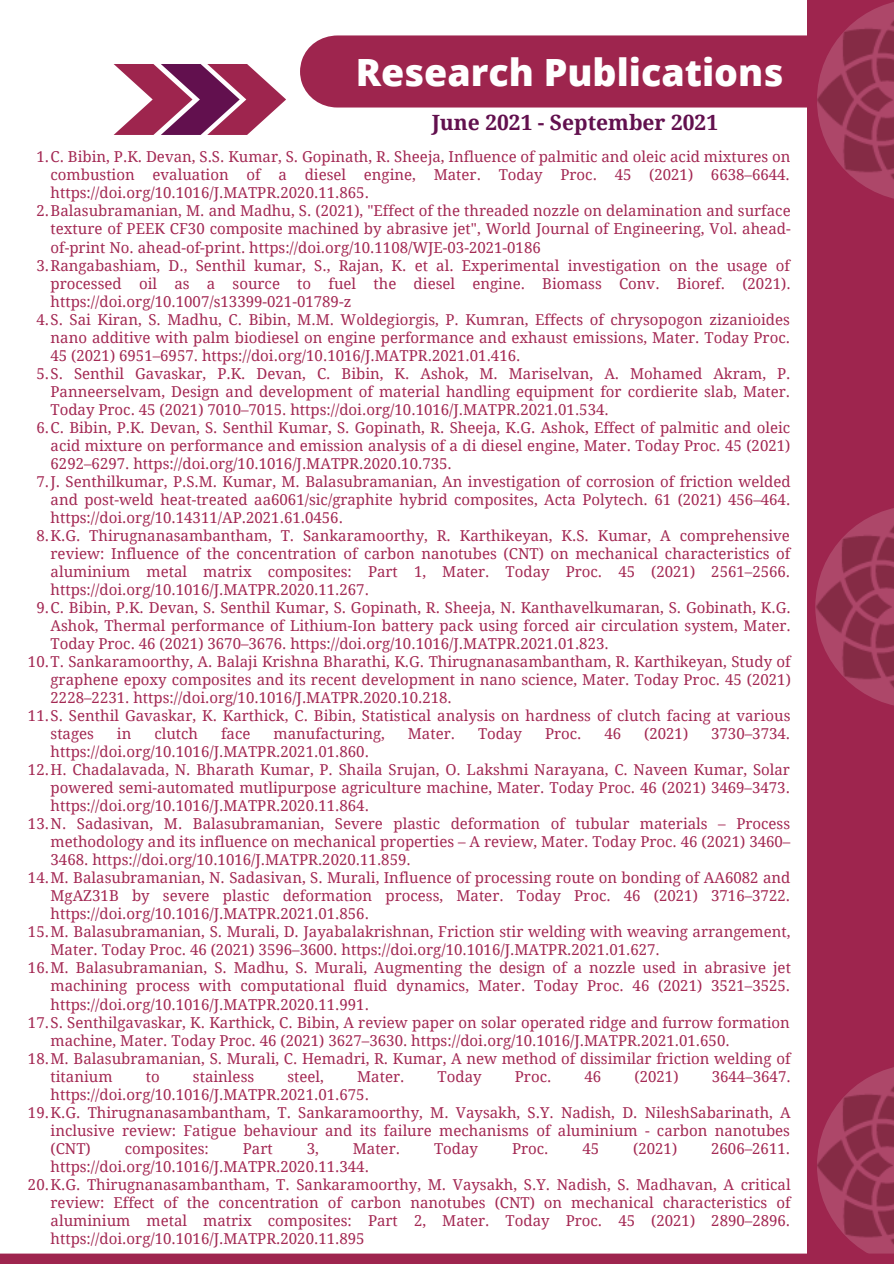
<style>
.page{position:relative;width:894px;height:1264px;background:#fff}
.page>*{position:absolute;margin:0;border:0;box-sizing:border-box;transform-origin:0 0}
.t1{font:800 37.5px "Open Sans";color:#fff}
.t2{font:700 21px "Droid Serif";color:#62104e}
.t3{font:15px/18px "Droid Serif";color:#a32853;text-align:justify}
</style>
<div class="page">
<div style="left:300px;top:35px;width:507px;height:72px;background:#9e254e"></div>
<div style="left:807px;top:0;width:86px;height:1263px;background:#9e254e"></div>
<svg style="left:114px;top:64px;width:172px;height:71px"></svg>
<img style="left:817px;top:2px;width:76px;height:197px">
<img style="left:815px;top:508px;width:78px;height:197px">
<img style="left:817px;top:1067px;width:76px;height:186px">
<svg style="left:0;top:1253px;width:893px;height:10px;background:#a33057"></svg>
<p class="t1" style="left:355px;top:46px;width:429px">Research Publications</p>
<p class="t2" style="left:432px;top:110px;width:287px">June 2021 - September 2021</p>
<p class="t3" style="left:51px;top:148px;width:741px;text-indent:-14px">1.C. Bibin, P.K. Devan, S.S. Kumar, S. Gopinath, R. Sheeja, Influence of palmitic and oleic acid mixtures on combustion evaluation of a diesel engine, Mater. Today Proc. 45 (2021) 6638–6644. https://doi.org/10.1016/J.MATPR.2020.11.865.</p>
<p class="t3" style="left:51px;top:202px;width:741px;text-indent:-14px">2.Balasubramanian, M. and Madhu, S. (2021), "Effect of the threaded nozzle on delamination and surface texture of PEEK CF30 composite machined by abrasive jet", World Journal of Engineering, Vol. ahead&shy;of-print No. ahead-of-print. https://doi.org/10.1108/WJE-03-2021-0186</p>
<p class="t3" style="left:51px;top:256px;width:741px;text-indent:-14px">3.Rangabashiam, D., Senthil kumar, S., Rajan, K. et al. Experimental investigation on the usage of processed oil as a source to fuel the diesel engine. Biomass Conv. Bioref. (2021). https://doi.org/10.1007/s13399-021-01789-z</p>
<p class="t3" style="left:51px;top:310px;width:740px;text-indent:-14px">4.S. Sai Kiran, S. Madhu, C. Bibin, M.M. Woldegiorgis, P. Kumran, Effects of chrysopogon zizanioides nano additive with palm biodiesel on engine performance and exhaust emissions, Mater. Today Proc.<br>45 (2021) 6951–6957. https://doi.org/10.1016/J.MATPR.2021.01.416.</p>
<p class="t3" style="left:51px;top:364px;width:741px;text-indent:-14px">5.S. Senthil Gavaskar, P.K. Devan, C. Bibin, K. Ashok, M. Mariselvan, A. Mohamed Akram, P.<br>Panneerselvam, Design and development of material handling equipment for cordierite slab, Mater.<br>Today Proc. 45 (2021) 7010–7015. https://doi.org/10.1016/J.MATPR.2021.01.534.</p>
<p class="t3" style="left:51px;top:418px;width:741px;text-indent:-14px">6.C. Bibin, P.K. Devan, S. Senthil Kumar, S. Gopinath, R. Sheeja, K.G. Ashok, Effect of palmitic and oleic acid mixture on performance and emission analysis of a di diesel engine, Mater. Today Proc. 45 (2021)<br>6292–6297. https://doi.org/10.1016/J.MATPR.2020.10.735.</p>
<p class="t3" style="left:51px;top:472px;width:741px;text-indent:-14px">7.J. Senthilkumar, P.S.M. Kumar, M. Balasubramanian, An investigation of corrosion of friction welded and post-weld heat-treated aa6061/sic/graphite hybrid composites, Acta Polytech. 61 (2021) 456–464. https://doi.org/10.14311/AP.2021.61.0456.</p>
<p class="t3" style="left:51px;top:526px;width:741px;text-indent:-14px">8.K.G. Thirugnanasambantham, T. Sankaramoorthy, R. Karthikeyan, K.S. Kumar, A comprehensive review: Influence of the concentration of carbon nanotubes (CNT) on mechanical characteristics of aluminium metal matrix composites: Part 1, Mater. Today Proc. 45 (2021) 2561–2566. https://doi.org/10.1016/J.MATPR.2020.11.267.</p>
<p class="t3" style="left:51px;top:598px;width:741px;text-indent:-14px">9.C. Bibin, P.K. Devan, S. Senthil Kumar, S. Gopinath, R. Sheeja, N. Kanthavelkumaran, S. Gobinath, K.G.<br>Ashok, Thermal performance of Lithium-Ion battery pack using forced air circulation system, Mater.<br>Today Proc. 46 (2021) 3670–3676. https://doi.org/10.1016/J.MATPR.2021.01.823.</p>
<p class="t3" style="left:51px;top:653px;width:741px;text-indent:-23px">10.T. Sankaramoorthy, A. Balaji Krishna Bharathi, K.G. Thirugnanasambantham, R. Karthikeyan, Study of graphene epoxy composites and its recent development in nano science, Mater. Today Proc. 45 (2021)<br>2228–2231. https://doi.org/10.1016/J.MATPR.2020.10.218.</p>
<p class="t3" style="left:51px;top:707px;width:741px;text-indent:-23px">11.S. Senthil Gavaskar, K. Karthick, C. Bibin, Statistical analysis on hardness of clutch facing at various stages</p>
<p class="t3" style="left:117px;top:725px;width:16px">in</p>
<p class="t3" style="left:154px;top:725px;width:45px">clutch</p>
<p class="t3" style="left:221px;top:725px;width:31px">face</p>
<p class="t3" style="left:273px;top:725px;width:113px">manufacturing,</p>
<p class="t3" style="left:408px;top:725px;width:49px">Mater.</p>
<p class="t3" style="left:478px;top:725px;width:45px">Today</p>
<p class="t3" style="left:545px;top:725px;width:38px">Proc.</p>
<p class="t3" style="left:604px;top:725px;width:18px">46</p>
<p class="t3" style="left:644px;top:725px;width:45px">(2021)</p>
<p class="t3" style="left:711px;top:725px;width:80px">3730–3734.</p>
<p class="t3" style="left:51px;top:743px;width:320px">https://doi.org/10.1016/J.MATPR.2021.01.860.</p>
<p class="t3" style="left:51px;top:761px;width:740px;text-indent:-23px">12.H. Chadalavada, N. Bharath Kumar, P. Shaila Srujan, O. Lakshmi Narayana, C. Naveen Kumar, Solar powered semi-automated mutlipurpose agriculture machine, Mater. Today Proc. 46 (2021) 3469–3473. https://doi.org/10.1016/J.MATPR.2020.11.864.</p>
<p class="t3" style="left:51px;top:815px;width:741px;text-indent:-23px">13.N. Sadasivan, M. Balasubramanian, Severe plastic deformation of tubular materials – Process methodology and its influence on mechanical properties – A review, Mater. Today Proc. 46 (2021) 3460– 3468. https://doi.org/10.1016/J.MATPR.2020.11.859.</p>
<p class="t3" style="left:51px;top:869px;width:741px;text-indent:-23px">14.M. Balasubramanian, N. Sadasivan, S. Murali, Influence of processing route on bonding of AA6082 and MgAZ31B by severe plastic deformation process, Mater. Today Proc. 46 (2021) 3716–3722. https://doi.org/10.1016/J.MATPR.2021.01.856.</p>
<p class="t3" style="left:51px;top:923px;width:741px;text-indent:-23px">15.M. Balasubramanian, S. Murali, D. Jayabalakrishnan, Friction stir welding with weaving arrangement,<br>Mater. Today Proc. 46 (2021) 3596–3600. https://doi.org/10.1016/J.MATPR.2021.01.627.</p>
<p class="t3" style="left:51px;top:959px;width:741px;text-indent:-23px">16.M. Balasubramanian, S. Madhu, S. Murali, Augmenting the design of a nozzle used in abrasive jet machining process with computational fluid dynamics, Mater. Today Proc. 46 (2021) 3521–3525. https://doi.org/10.1016/J.MATPR.2020.11.991.</p>
<p class="t3" style="left:51px;top:1013px;width:740px;text-indent:-23px">17.S. Senthilgavaskar, K. Karthick, C. Bibin, A review paper on solar operated ridge and furrow formation machine, Mater. Today Proc. 46 (2021) 3627–3630. https://doi.org/10.1016/J.MATPR.2021.01.650.</p>
<p class="t3" style="left:51px;top:1049px;width:741px;text-indent:-23px">18.M. Balasubramanian, S. Murali, C. Hemadri, R. Kumar, A new method of dissimilar friction welding of titanium</p>
<p class="t3" style="left:146px;top:1067px;width:15px">to</p>
<p class="t3" style="left:193px;top:1067px;width:63px">stainless</p>
<p class="t3" style="left:287px;top:1067px;width:38px">steel,</p>
<p class="t3" style="left:357px;top:1067px;width:49px">Mater.</p>
<p class="t3" style="left:437px;top:1067px;width:45px">Today</p>
<p class="t3" style="left:514px;top:1067px;width:38px">Proc.</p>
<p class="t3" style="left:584px;top:1067px;width:18px">46</p>
<p class="t3" style="left:634px;top:1067px;width:45px">(2021)</p>
<p class="t3" style="left:711px;top:1067px;width:80px">3644–3647.</p>
<p class="t3" style="left:51px;top:1085px;width:320px">https://doi.org/10.1016/J.MATPR.2021.01.675.</p>
<p class="t3" style="left:51px;top:1103px;width:741px;text-indent:-23px">19.K.G. Thirugnanasambantham, T. Sankaramoorthy, M. Vaysakh, S.Y. Nadish, D. NileshSabarinath, A inclusive review: Fatigue behaviour and its failure mechanisms of aluminium - carbon nanotubes (CNT)</p>
<p class="t3" style="left:125px;top:1139px;width:86px">composites:</p>
<p class="t3" style="left:243px;top:1139px;width:31px">Part</p>
<p class="t3" style="left:306px;top:1139px;width:14px">3,</p>
<p class="t3" style="left:353px;top:1139px;width:49px">Mater.</p>
<p class="t3" style="left:434px;top:1139px;width:45px">Today</p>
<p class="t3" style="left:512px;top:1139px;width:38px">Proc.</p>
<p class="t3" style="left:582px;top:1139px;width:18px">45</p>
<p class="t3" style="left:633px;top:1139px;width:45px">(2021)</p>
<p class="t3" style="left:711px;top:1139px;width:80px">2606–2611.</p>
<p class="t3" style="left:51px;top:1157px;width:320px">https://doi.org/10.1016/J.MATPR.2020.11.344.</p>
<p class="t3" style="left:51px;top:1175px;width:741px;text-indent:-23px">20.K.G. Thirugnanasambantham, T. Sankaramoorthy, M. Vaysakh, S.Y. Nadish, S. Madhavan, A critical review: Effect of the concentration of carbon nanotubes (CNT) on mechanical characteristics of aluminium metal matrix composites: Part 2, Mater. Today Proc. 45 (2021) 2890–2896. https://doi.org/10.1016/J.MATPR.2020.11.895</p>
</div>
